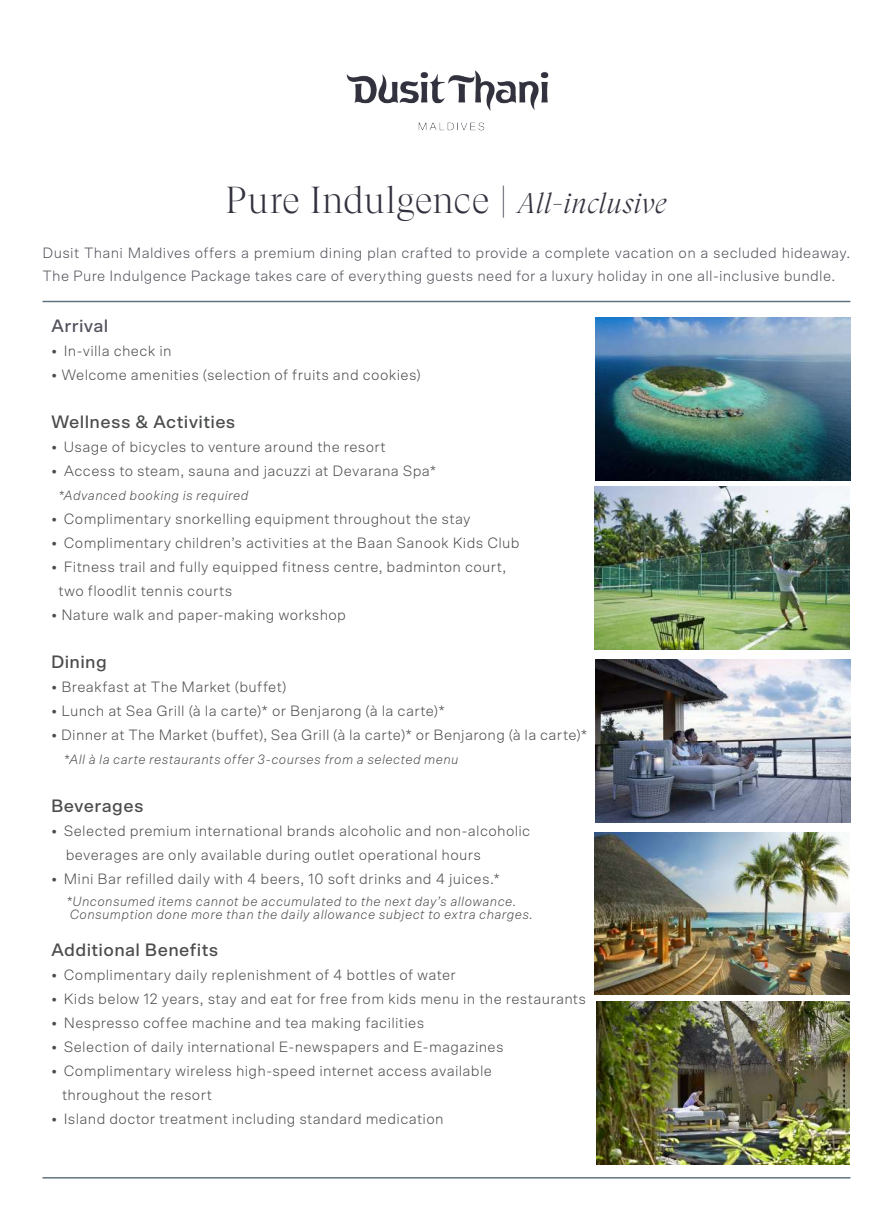
<style>
.page{position:relative;width:893px;height:1212px;background:#fff}
.page>*{position:absolute;margin:0;border:0;box-sizing:border-box;transform-origin:0 0}
.t1{font:300 37.5px "GT Super Display";letter-spacing:.01em;color:#32323f}
.t2{font:500 18px "Scto Grotesk A";letter-spacing:.02em;color:#4b4c4d}
.t3{font:500 18px "Scto Grotesk A";letter-spacing:.02em;color:#51515c}
.t4{font:300 15px/24px "Scto Grotesk A";letter-spacing:.02em;color:#4b4c4d}
.t5{font:300 15px/22.5px "Scto Grotesk A";letter-spacing:.02em;color:#51515c}
.t6{font:italic 300 13.5px/13.5px "Scto Grotesk A";letter-spacing:.025em;color:#4b4c4d}
.s1{font-style:italic;font-size:28.5px}
</style>
<div class="page">
<hr style="left:43px;top:1177px;width:807px;height:1px;background:#5f7380">
<img style="left:595px;top:317px;width:255px;height:163px">
<img style="left:595px;top:487px;width:255px;height:162px">
<img style="left:595px;top:659px;width:255px;height:163px">
<img style="left:595px;top:832px;width:255px;height:163px">
<hr style="left:43px;top:301px;width:807px;height:1px;background:#5f7380">
<img style="left:596px;top:1002px;width:254px;height:162px">
<img style="left:346px;top:70px;width:203px;height:61px">
<h1 class="t1" style="left:226px;top:181px;width:443px">Pure Indulgence | <span class="s1">All-inclusive</span></h1>
<p class="t5" style="left:43px;top:242px;width:809px">Dusit Thani Maldives offers a premium dining plan crafted to provide a complete vacation on a secluded hideaway.<br>The Pure Indulgence Package takes care of everything guests need for a luxury holiday in one all-inclusive bundle.</p>
<p class="t3" style="left:51px;top:315px;width:59px">Arrival</p>
<p class="t4" style="left:51px;top:338px;width:122px">• In-villa check in</p>
<p class="t4" style="left:51px;top:362px;width:371px">• Welcome amenities (selection of fruits and cookies)</p>
<p class="t2" style="left:51px;top:411px;width:186px">Wellness &amp; Activities</p>
<p class="t4" style="left:51px;top:434px;width:336px">• Usage of bicycles to venture around the resort</p>
<p class="t4" style="left:51px;top:458px;width:387px">• Access to steam, sauna and jacuzzi at Devarana Spa*</p>
<p class="t6" style="left:58px;top:488px;width:192px">*Advanced booking is required</p>
<p class="t4" style="left:51px;top:506px;width:421px">• Complimentary snorkelling equipment throughout the stay</p>
<p class="t4" style="left:51px;top:530px;width:470px">• Complimentary children’s activities at the Baan Sanook Kids Club</p>
<p class="t4" style="left:58px;top:554px;width:450px;text-indent:-7px">• Fitness trail and fully equipped fitness centre, badminton court, two floodlit tennis courts</p>
<p class="t4" style="left:51px;top:602px;width:297px">• Nature walk and paper-making workshop</p>
<p class="t2" style="left:51px;top:651px;width:57px">Dining</p>
<p class="t4" style="left:51px;top:674px;width:237px">• Breakfast at The Market (buffet)</p>
<p class="t4" style="left:51px;top:698px;width:395px">• Lunch at Sea Grill (à la carte)* or Benjarong (à la carte)*</p>
<p class="t4" style="left:51px;top:722px;width:538px">• Dinner at The Market (buffet), Sea Grill (à la carte)* or Benjarong (à la carte)*</p>
<p class="t6" style="left:64px;top:752px;width:396px">*All à la carte restaurants offer 3-courses from a selected menu</p>
<p class="t2" style="left:51px;top:795px;width:94px">Beverages</p>
<p class="t4" style="left:66px;top:818px;width:466px;text-indent:-15px">• Selected premium international brands alcoholic and non-alcoholic beverages are only available during outlet operational hours</p>
<p class="t4" style="left:51px;top:866px;width:450px">• Mini Bar refilled daily with 4 beers, 10 soft drinks and 4 juices.*</p>
<p class="t6" style="left:66px;top:894px;width:468px">*Unconsumed items cannot be accumulated to the next day’s allowance.<br>Consumption done more than the daily allowance subject to extra charges.</p>
<p class="t2" style="left:51px;top:939px;width:169px">Additional Benefits</p>
<p class="t4" style="left:51px;top:962px;width:406px">• Complimentary daily replenishment of 4 bottles of water</p>
<p class="t4" style="left:51px;top:986px;width:537px">• Kids below 12 years, stay and eat for free from kids menu in the restaurants</p>
<p class="t4" style="left:51px;top:1010px;width:375px">• Nespresso coffee machine and tea making facilities</p>
<p class="t4" style="left:51px;top:1034px;width:454px">• Selection of daily international E-newspapers and E-magazines</p>
<p class="t4" style="left:62px;top:1058px;width:431px;text-indent:-11px">• Complimentary wireless high-speed internet access available throughout the resort</p>
<p class="t4" style="left:51px;top:1106px;width:394px">• Island doctor treatment including standard medication</p>
</div>
